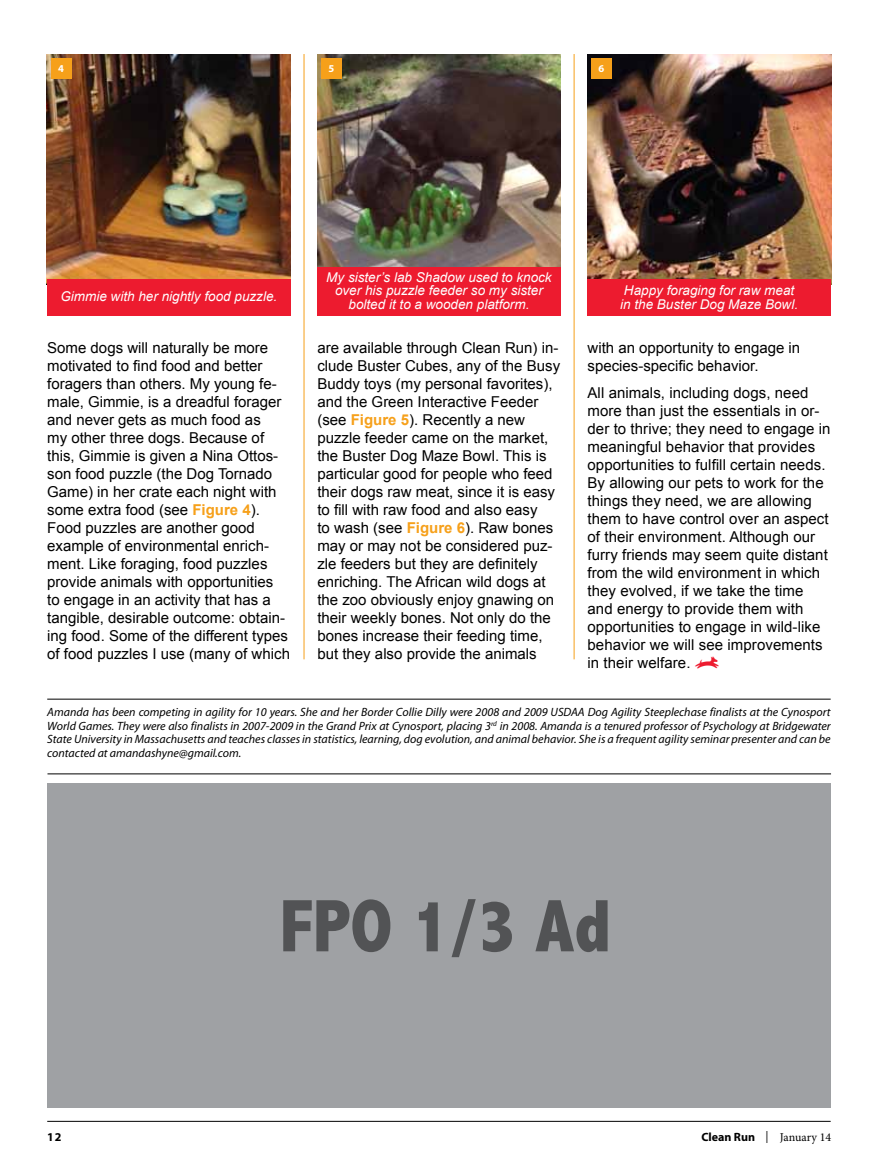
<style>
.page{position:relative;width:878px;height:1175px;background:#fff}
.page>*{position:absolute;margin:0;border:0;box-sizing:border-box;transform-origin:0 0}
.t1{font:15px/18px "Arial";color:#000}
.t2{font:italic 13.5px/13.5px "Arial";color:#fff;text-align:center}
.t3{font:italic 12px/13.8px "Myriad Pro";color:#000;text-align:justify}
.t4{font:12px "Minion Pro";letter-spacing:-.01em;color:#000}
.t5{font:12px "Myriad Pro Bold SC850";color:#000}
.t6{font:700 10.5px "Myriad Pro";color:#fff}
.s1{font-weight:700;color:#f6a01a}
.s2{font-family:"Doggie";font-size:22.5px;color:#ed1b2f}
.s3{font-family:"Myriad Pro";font-weight:700}
</style>
<div class="page">
<hr style="left:47px;top:1120px;width:783px;height:1px;background:#000">
<hr style="left:47px;top:698px;width:783px;height:1px;background:#000">
<img style="left:47px;top:54px;width:244px;height:225px">
<img style="left:317px;top:54px;width:244px;height:214px">
<img style="left:587px;top:54px;width:244px;height:225px">
<div style="left:51px;top:58px;width:21px;height:21px;background:#f6a01a"></div>
<div style="left:321px;top:58px;width:21px;height:21px;background:#f6a01a"></div>
<div style="left:591px;top:58px;width:21px;height:21px;background:#f6a01a"></div>
<div style="left:47px;top:279px;width:244px;height:37px;background:#ed1b2f"></div>
<div style="left:317px;top:268px;width:244px;height:48px;background:#ed1b2f"></div>
<div style="left:587px;top:279px;width:244px;height:37px;background:#ed1b2f"></div>
<div style="left:47px;top:783px;width:783px;height:324px;background:#9fa1a4"></div>
<svg style="left:283px;top:899px;width:324px;height:58px"></svg>
<hr style="left:47px;top:773px;width:784px;height:1px;background:#000">
<hr style="left:573px;top:54px;width:1px;height:605px;background:#f6a01a">
<hr style="left:303px;top:54px;width:1px;height:605px;background:#f6a01a">
<p class="t6" style="left:58px;top:62px;width:7px">4</p>
<p class="t6" style="left:328px;top:62px;width:7px">5</p>
<p class="t6" style="left:598px;top:62px;width:7px">6</p>
<p class="t2" style="left:60px;top:289px;width:218px">Gimmie with her nightly food puzzle.</p>
<p class="t2" style="left:326px;top:270px;width:227px">My sister’s lab Shadow used to knock over his puzzle feeder so my sister bolted it to a wooden platform.</p>
<p class="t2" style="left:620px;top:284px;width:179px;text-align:left">Happy foraging for raw meat in the Buster Dog Maze Bowl.</p>
<p class="t1" style="left:47px;top:338px;width:244px">Some dogs will naturally be more motivated to find food and better foragers than others. My young fe&shy;male, Gimmie, is a dreadful forager and never gets as much food as<br>my other three dogs. Because of this, Gimmie is given a N ina Ottos&shy;son food puzzle (the Dog Tornado Game) in her crate each night with some extra food (see <span class="s1">Figure 4</span>).<br>Food puzzles are another good example of environmental enrich&shy;ment. Like foraging, food puzzles provide animals with opportunities<br>to engage in an activity that has a tangible, desirable outcome: obtain&shy;ing food. Some of the different types of food puzzles I use (many of which</p>
<p class="t1" style="left:317px;top:338px;width:244px">are available through Clean Run) in&shy;clude Buster Cubes, any of the Busy Buddy toys (my personal favorites), and the Green Interactive Feeder (see <span class="s1">Figure 5</span>). Recently a new puzzle feeder came on the market, the Buster Dog Maze Bowl. This is particular good for people who feed their dogs raw meat, since it is easy to fill with raw food and also easy<br>to wash (see <span class="s1">Figure 6</span>). Raw bones may or may not be considered puz&shy;zle feeders but they are definitely enriching. The African wild dogs at the zoo obviously enjoy gnawing on their weekly bones. Not only do the bones increase their feeding time, but they also provide the animals</p>
<p class="t1" style="left:587px;top:338px;width:214px">with an opportunity to engage in species-specific behavior.</p>
<p class="t1" style="left:587px;top:383px;width:244px">All animals, including dogs, need more than just the essentials in or&shy;der to thrive; they need to engage in meaningful behavior that provides opportunities to fulfill certain needs.<br>By allowing our pets to work for the things they need, we are allowing them to have control over an aspect of their environment. Although our furry friends may seem quite distant from the wild environment in which they evolved, if we take the time and energy to provide them with opportunities to engage in wild-like behavior we will see improvements in their welfare. <span class="s2">D</span></p>
<p class="t3" style="left:47px;top:704px;width:785px">Amanda has been competing in agility for 10 years. She and her Border Collie Dilly were 2008 and 2009 USDAA Dog Agility Steeplechase finalists at the Cynosport World Games. They were also finalists in 2007-2009 in the Grand Prix at Cynosport, placing 3<sup>rd</sup> in 2008. Amanda is a tenured professor of Psychology at Bridgewater State University in Massachusetts and teaches classes in statistics, learning, dog evolution, and animal behavior. She is a frequent agility seminar presenter and can be contacted at amandashyne@gmail.com.</p>
<p class="t5" style="left:47px;top:1128px;width:16px">12</p>
<p class="t4" style="left:701px;top:1128px;width:131px"><span class="s3">Clean Run</span> | January 14</p>
</div>
